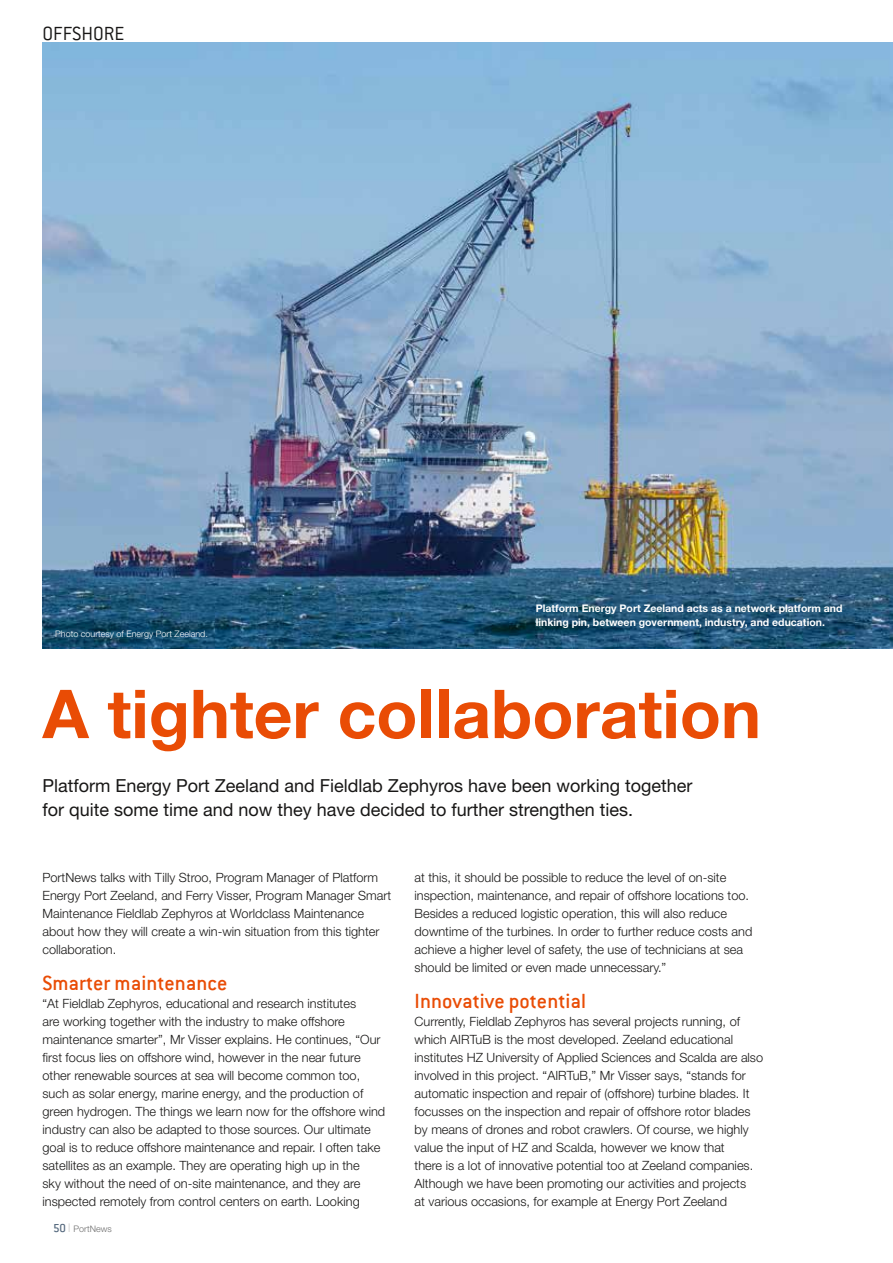
<style>
.page{position:relative;width:893px;height:1263px;background:#fff}
.page>*{position:absolute;margin:0;border:0;box-sizing:border-box;transform-origin:0 0}
.t1{font:700 67.5px "Helvetica Neue LT Std";color:#e94c05}
.t2{font:500 22.5px "Conduit ITC";color:#e94c05}
.t3{font:300 21px "Conduit ITC";color:#181716}
.t4{font:18px/24px "Helvetica Neue LT Std";color:#181716}
.t5{font:300 12.75px/18px "Helvetica Neue LT Std";color:#181716}
.t6{font:700 10.5px/13.5px "Helvetica Neue LT Std";color:#fff}
.t7{font:300 9px "Helvetica Neue LT Std";color:#fff}
.t8{font:300 9px "Helvetica Neue LT Std";color:#6e6e6e}
.s1{font-family:"Conduit ITC";font-weight:500;font-size:12.75px;color:#54687d}
.s2{font-weight:200;font-size:12px}
</style>
<div class="page">
<img style="left:43px;top:43px;width:850px;height:605px">
<h3 class="t3" style="left:43px;top:22px;width:84px">OFFSHORE</h3>
<p class="t7" style="left:55px;top:628px;width:154px">Photo courtesy of Energy Port Zeeland.</p>
<p class="t6" style="left:536px;top:601px;width:308px">Platform Energy Port Zeeland acts as a network platform and linking pin, between government, industry, and education.</p>
<h1 class="t1" style="left:43px;top:672px;width:720px">A tighter collaboration</h1>
<h3 class="t4" style="left:43px;top:773px;width:651px">Platform Energy Port Zeeland and Fieldlab Zephyros have been working together for quite some time and now they have decided to further strengthen ties.</h3>
<p class="t5" style="left:43px;top:868px;width:350px">PortNews talks with Tilly Stroo, Program Manager of Platform Energy Port Zeeland, and Ferry Visser, Program Manager Smart Maintenance Fieldlab Zephyros at Worldclass Maintenance about how they will create a win-win situation from this tighter collaboration.</p>
<h2 class="t2" style="left:43px;top:970px;width:187px">Smarter maintenance</h2>
<p class="t5" style="left:43px;top:994px;width:344px">“At Fieldlab Zephyros, educational and research institutes<br>are working together with the industry to make offshore maintenance smarter”, Mr Visser explains. He continues, “Our first focus lies on offshore wind, however in the near future other renewable sources at sea will become common too, such as solar energy, marine energy, and the production of green hydrogen. The things we learn now for the offshore wind industry can also be adapted to those sources. Our ultimate goal is to reduce offshore maintenance and repair. I often take satellites as an example. They are operating high up in the<br>sky without the need of on-site maintenance, and they are inspected remotely from control centers on earth. Looking</p>
<p class="t8" style="left:53px;top:1223px;width:60px"><span class="s1">50</span> <span class="s2">I</span> PortNews</p>
<p class="t5" style="left:415px;top:868px;width:339px">at this, it should be possible to reduce the level of on-site inspection, maintenance, and repair of offshore locations too.<br>Besides a reduced logistic operation, this will also reduce downtime of the turbines. In order to further reduce costs and achieve a higher level of safety, the use of technicians at sea should be limited or even made unnecessary.”</p>
<h2 class="t2" style="left:415px;top:988px;width:173px">Innovative potential</h2>
<p class="t5" style="left:415px;top:1012px;width:350px">Currently, Fieldlab Zephyros has several projects running, of which AIRTuB is the most developed. Zeeland educational institutes HZ University of Applied Sciences and Scalda are also involved in this project. “AIRTuB,” Mr Visser says, “stands for automatic inspection and repair of (offshore) turbine blades. It focusses on the inspection and repair of offshore rotor blades by means of drones and robot crawlers. Of course, we highly value the input of HZ and Scalda, however we know that<br>there is a lot of innovative potential too at Zeeland companies.<br>Although we have been promoting our activities and projects<br>at various occasions, for example at Energy Port Zeeland</p>
</div>
